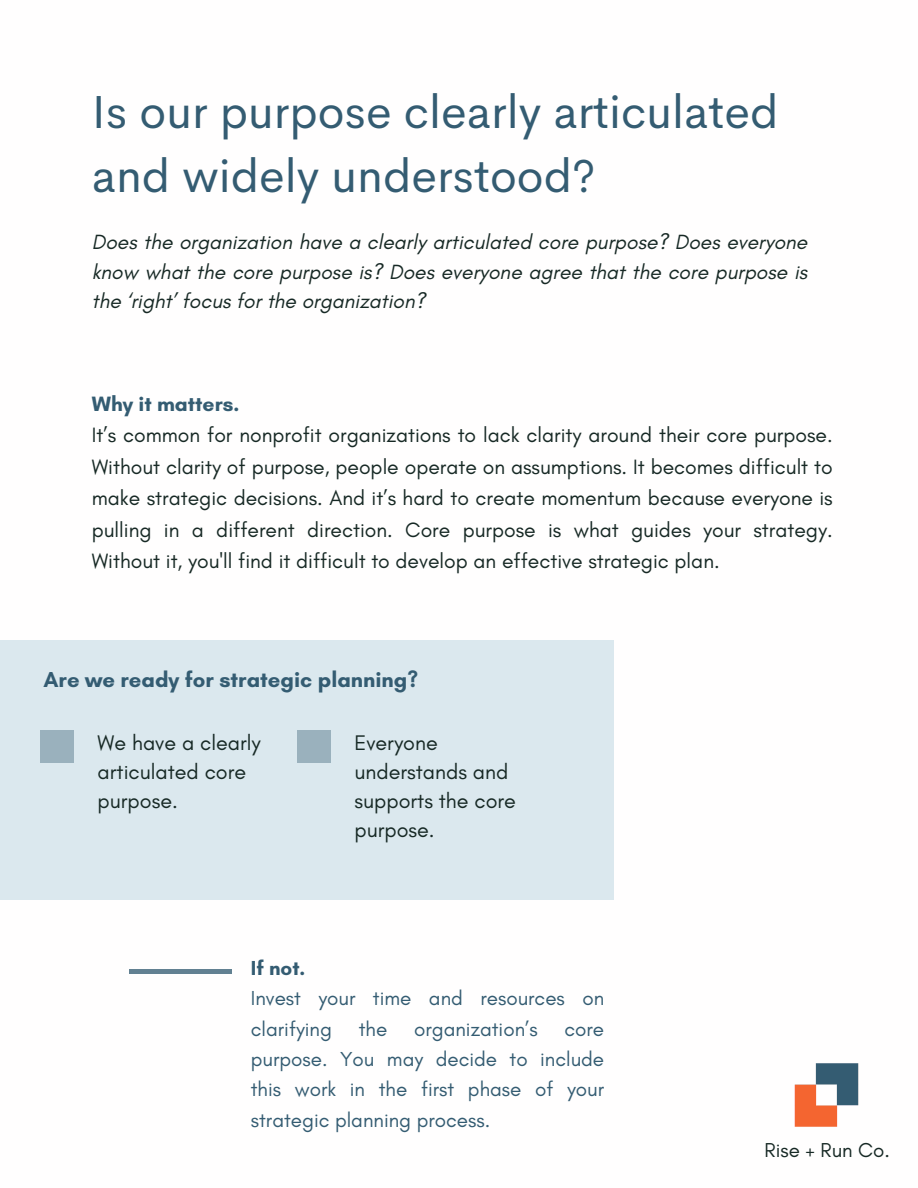
<style>
.page{position:relative;width:918px;height:1188px;background:#fff}
.page>*{position:absolute;margin:0;border:0;box-sizing:border-box;transform-origin:0 0}
.t1{font:46.5px/64.2px "Cerebri Sans";color:#345c72}
.t2{font:700 22.05px "Glacial Indifference";color:#345c72}
.t3{font:21.6px/29.2px "Glacial Indifference";color:#172925}
.t4{font:21.15px/31.5px "Glacial Indifference";color:#172925;text-align:justify}
.t5{font:700 21.15px "Glacial Indifference";color:#345c72}
.t6{font:italic 21px/29.2px "Glacial Indifference";color:#172925;text-align:justify}
.t7{font:20.7px/30.3px "Glacial Indifference";color:#345c72}
.t8{font:700 20.7px "Glacial Indifference";color:#345c72}
.t9{font:20.55px "Glacial Indifference";color:#172925}
</style>
<div class="page">
<div style="left:0;top:641px;width:613px;height:259px;background:#dbe8ee"></div>
<div style="left:40px;top:730px;width:34px;height:33px;background:#9ab1bd"></div>
<div style="left:297px;top:730px;width:34px;height:33px;background:#9ab1bd"></div>
<hr style="left:129px;top:970px;width:103px;height:4px;background:#628192">
<img style="left:794px;top:1063px;width:65px;height:64px">
<p class="t1" style="left:92px;top:79px;width:688px">Is our purpose clearly articulated and widely understood?</p>
<p class="t6" style="left:92px;top:227px;width:717px">Does the organization have a clearly articulated core purpose? Does everyone know what the core purpose is? Does everyone agree that the core purpose is the ‘right’ focus for the organization?</p>
<h1 class="t5" style="left:92px;top:391px;width:149px">Why it matters.</h1>
<p class="t4" style="left:92px;top:419px;width:742px">It’s common for nonprofit organizations to lack clarity around their core purpose.<br>Without clarity of purpose, people operate on assumptions. It becomes difficult to make strategic decisions. And it’s hard to create momentum because everyone is pulling in a different direction. Core purpose is what guides your strategy.<br>Without it, you'll find it difficult to develop an effective strategic plan.</p>
<p class="t2" style="left:43px;top:666px;width:376px">Are we ready for strategic planning?</p>
<h2 class="t3" style="left:98px;top:727px;width:165px">We have a clearly articulated core purpose.</h2>
<p class="t3" style="left:354px;top:727px;width:163px">Everyone understands and supports the core purpose.</p>
<p class="t8" style="left:251px;top:955px;width:56px">If not.</p>
<p class="t7" style="left:251px;top:983px;width:355px">Invest your time and resources on clarifying</p>
<p class="t7" style="left:359px;top:1013px;width:30px">the</p>
<p class="t7" style="left:414px;top:1013px;width:125px">organization’s</p>
<p class="t7" style="left:251px;top:1013px;width:355px;text-align:justify;text-indent:314px">core purpose. You may decide to include this work in the first phase of your strategic planning process.</p>
<p class="t9" style="left:765px;top:1138px;width:127px">Rise + Run Co.</p>
</div>
